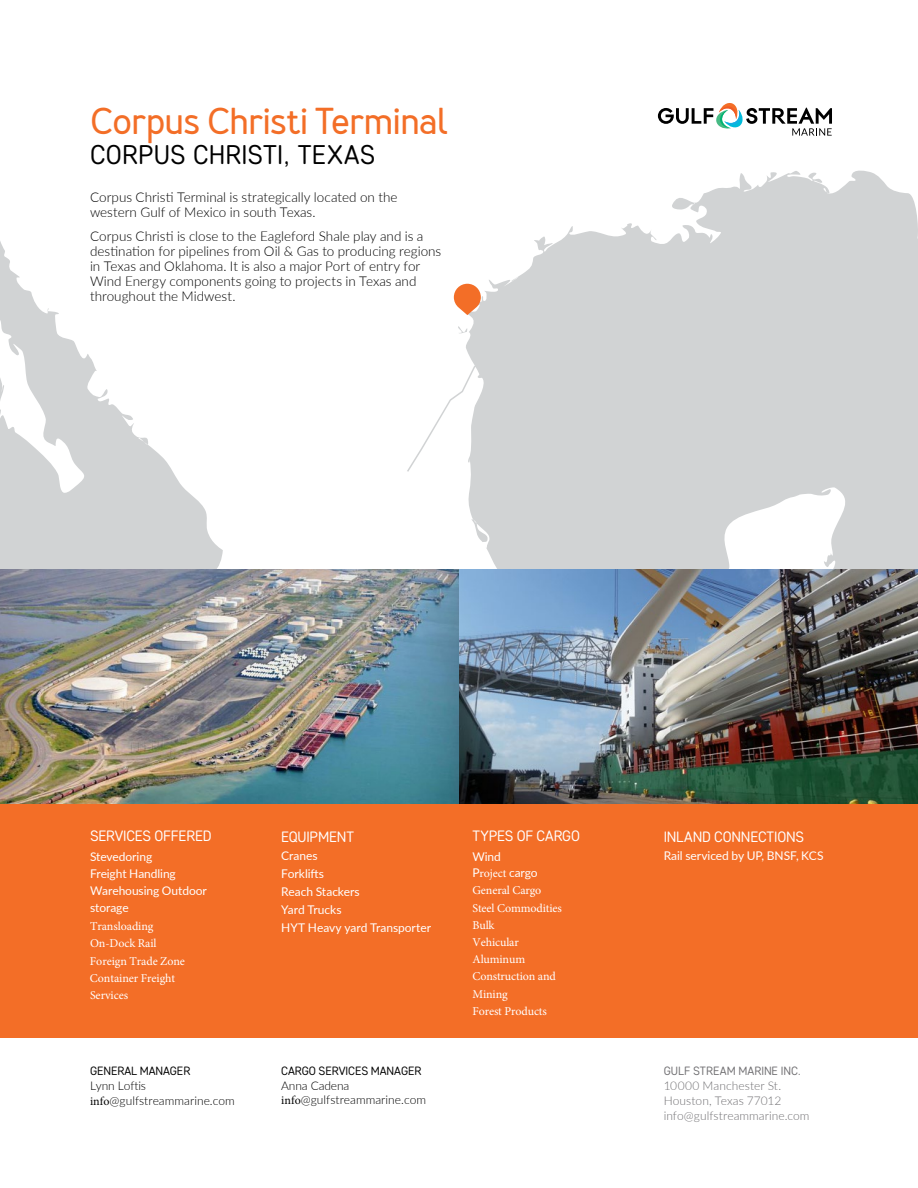
<style>
.page{position:relative;width:918px;height:1188px;background:#fff}
.page>*{position:absolute;margin:0;border:0;box-sizing:border-box;transform-origin:0 0}
.t1{font:700 37.5px "Merlo";letter-spacing:-.01em;color:#f36e27}
.t2{font:27px "Core Sans DS35";letter-spacing:.005em;color:#000}
.t3{font:15px "Core Sans DS35";letter-spacing:-.015em;color:#fff}
.t4{font:300 13.5px/15px "Lato";color:#000}
.t5{font:12px/18px "Lato";letter-spacing:-.005em;color:#fff}
.t6{font:12px/17.2px "Minion Pro";letter-spacing:-.01em;color:#fff}
.t7{font:300 12px/14.9px "Lato";letter-spacing:.005em;color:#000}
.t8{font:300 12px/15px "Lato";letter-spacing:.005em;color:#717073}
.t9{font:12px "Core Sans DS35";letter-spacing:-.005em;color:#000}
.t10{font:12px "Core Sans DS35";color:#717073}
.s1{font-family:"Minion Pro";font-weight:400}
.s2{font-family:"Minion Pro"}
</style>
<div class="page">
<div style="left:0;top:804px;width:918px;height:234px;background:#f36e27"></div>
<svg style="left:0;top:115px;width:918px;height:455px"></svg>
<svg style="left:474px;top:520px;width:3px;height:4px"></svg>
<svg style="left:822px;top:188px;width:5px;height:4px"></svg>
<svg style="left:407px;top:284px;width:121px;height:188px"></svg>
<img style="left:0;top:570px;width:918px;height:234px">
<svg style="left:658px;top:103px;width:174px;height:33px"></svg>
<h1 class="t1" style="left:90px;top:99px;width:359px">Corpus Christi Terminal</h1>
<h2 class="t2" style="left:90px;top:138px;width:287px">CORPUS CHRISTI, TEXAS</h2>
<p class="t4" style="left:90px;top:190px;width:309px">Corpus Christi Terminal is strategically located on the western Gulf of Mexico in south Texas.</p>
<p class="t4" style="left:90px;top:229px;width:353px">Corpus Christi is close to the Eagleford Shale play and is a destination for pipelines from Oil &amp; Gas to producing regions in Texas and Oklahoma. It is also a major Port of entry for Wind Energy components going to projects in Texas and throughout the Midwest.</p>
<p class="t3" style="left:90px;top:827px;width:123px">SERVICES OFFERED</p>
<p class="t5" style="left:90px;top:848px;width:118px;line-height:17.1px">Stevedoring<br>Freight Handling<br>Warehousing Outdoor storage</p>
<p class="t6" style="left:90px;top:917px;width:97px">Transloading<br>On-Dock Rail<br>Foreign Trade Zone<br>Container Freight<br>Services</p>
<p class="t9" style="left:90px;top:1063px;width:102px">GENERAL MANAGER</p>
<p class="t7" style="left:90px;top:1078px;width:146px">Lynn Loftis <span class="s1">info</span>@gulfstreammarine.com</p>
<p class="t3" style="left:281px;top:827px;width:74px">EQUIPMENT</p>
<p class="t5" style="left:281px;top:846px;width:151px">Cranes<br>Forklifts<br>Reach Stackers<br>Yard Trucks<br>HYT Heavy yard Transporter</p>
<p class="t9" style="left:281px;top:1063px;width:142px">CARGO SERVICES MANAGER</p>
<p class="t7" style="left:281px;top:1078px;width:146px;line-height:14.4px">Anna Cadena <span class="s1">info</span>@gulfstreammarine.com</p>
<p class="t3" style="left:472px;top:827px;width:109px">TYPES OF CARGO</p>
<p class="t5" style="left:472px;top:848px;width:67px;line-height:16.4px">Wind<br>P<span class="s2">roject</span> cargo</p>
<p class="t6" style="left:472px;top:882px;width:91px">General Cargo<br>Steel Commodities<br>Bulk<br>Vehicular<br>Aluminum<br>Construction and<br>Mining<br>Forest Products</p>
<p class="t3" style="left:664px;top:827px;width:142px">INLAND CONNECTIONS</p>
<p class="t5" style="left:664px;top:846px;width:161px">Rail serviced by UP, BNSF, KCS</p>
<p class="t10" style="left:664px;top:1063px;width:139px">GULF STREAM MARINE INC.</p>
<p class="t8" style="left:664px;top:1078px;width:147px">10000 Manchester St.<br>Houston, Texas 77012 info@gulfstreammarine.com</p>
</div>
